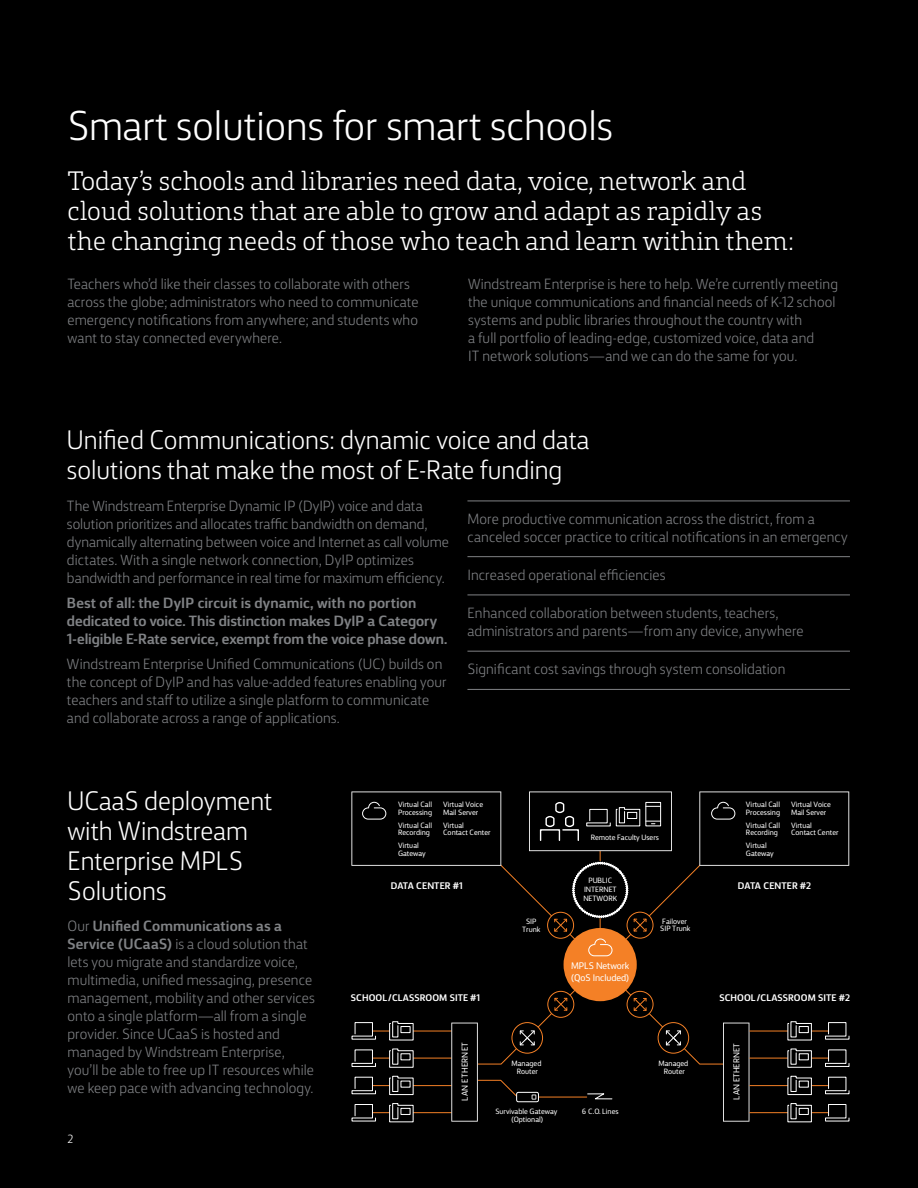
<style>
.page{position:relative;width:918px;height:1188px;background:#000}
.page>*{position:absolute;margin:0;border:0;box-sizing:border-box;transform-origin:0 0}
.Subhead_Light_28{font:300 42px "FS Silas Sans";color:#fff}
.Subhead_Slab_18{font:300 27px/30px "FS Silas Slab";color:#fff}
.Subhead_LIght_18_SA{font:300 27px/30px "FS Silas Sans";color:#fff}
.Body_10{font:300 15px/18px "FS Silas Sans";letter-spacing:.005em;color:#808285}
.Body_10_RB{font:300 15px/18px "FS Silas Sans";letter-spacing:.005em;color:#808285}
.Body_10-2{font:700 15px/18px "FS Silas Sans";color:#808285}
.Body_10_RA_RB{font:300 15px/18px "FS Silas Sans";letter-spacing:.005em;color:#808285}
.t1{font:300 12px "FS Silas Sans";color:#fff}
.t2{font:700 9.6px "FS Silas Sans";letter-spacing:.01em;color:#fff}
.t3{font:9.6px/11.6px "FS Silas Sans";letter-spacing:-.005em;color:#fff}
.t4{font:8.7px "FS Silas Sans";letter-spacing:.01em;color:#fff}
.t5{font:7.8px/7.8px "FS Silas Sans";color:#fff}
.s1{font-weight:700}
</style>
<div class="page">
<hr style="left:467px;top:501px;width:383px;height:1px;background:#808285">
<hr style="left:467px;top:556px;width:383px;height:1px;background:#808285">
<hr style="left:467px;top:595px;width:383px;height:1px;background:#808285">
<hr style="left:467px;top:651px;width:383px;height:1px;background:#808285">
<hr style="left:467px;top:689px;width:383px;height:1px;background:#808285">
<hr style="left:413px;top:1031px;width:39px;height:1px;background:#f48026">
<hr style="left:413px;top:1058px;width:39px;height:1px;background:#f48026">
<hr style="left:413px;top:1085px;width:39px;height:1px;background:#f48026">
<hr style="left:413px;top:1112px;width:39px;height:1px;background:#f48026">
<svg style="left:723px;top:1023px;width:26px;height:99px"></svg>
<hr style="left:534px;top:1097px;width:53px;height:1px;background:#f48026">
<svg style="left:477px;top:859px;width:229px;height:206px"></svg>
<div style="left:516px;top:1092px;width:23px;height:10px;border:1px solid #fff;border-radius:2px"></div>
<div style="left:548px;top:991px;width:26px;height:26px;background:#000;border-radius:50%"></div>
<div style="left:547px;top:991px;width:27px;height:27px;border:1px solid #f48026;border-radius:50%"></div>
<svg style="left:554px;top:997px;width:14px;height:14px"></svg>
<svg style="left:627px;top:991px;width:26px;height:26px"></svg>
<div style="left:627px;top:991px;width:27px;height:27px;border:1px solid #f48026;border-radius:50%"></div>
<svg style="left:633px;top:997px;width:14px;height:15px"></svg>
<svg style="left:512px;top:1023px;width:31px;height:30px"></svg>
<div style="left:511px;top:1022px;width:32px;height:32px;border:1px solid #f48026;border-radius:50%"></div>
<svg style="left:451px;top:1023px;width:85px;height:99px"></svg>
<div style="left:658px;top:1023px;width:31px;height:30px;background:#000;border-radius:50%"></div>
<div style="left:658px;top:1022px;width:31px;height:32px;border:1px solid #f48026;border-radius:50%"></div>
<svg style="left:665px;top:1030px;width:16px;height:16px"></svg>
<div style="left:564px;top:928px;width:73px;height:73px;background:#f48026;border-radius:50%"></div>
<div style="left:588px;top:944px;width:24px;height:12px;border:1px solid #fff;border-radius:6px"></div>
<svg style="left:351px;top:791px;width:150px;height:75px"></svg>
<div style="left:362px;top:807px;width:24px;height:13px;border:1px solid #fff;border-radius:6px"></div>
<svg style="left:699px;top:791px;width:150px;height:75px"></svg>
<div style="left:711px;top:807px;width:24px;height:13px;border:1px solid #fff;border-radius:6px"></div>
<svg style="left:587px;top:1093px;width:26px;height:7px"></svg>
<svg style="left:351px;top:1021px;width:63px;height:20px"></svg>
<div style="left:401px;top:1026px;width:10px;height:7px;border:1px solid #fff"></div>
<svg style="left:351px;top:1103px;width:63px;height:20px"></svg>
<div style="left:401px;top:1108px;width:10px;height:7px;border:1px solid #fff"></div>
<svg style="left:351px;top:1075px;width:63px;height:20px"></svg>
<svg style="left:351px;top:1048px;width:63px;height:20px"></svg>
<hr style="left:749px;top:1031px;width:39px;height:1px;background:#f48026">
<hr style="left:749px;top:1058px;width:39px;height:1px;background:#f48026">
<hr style="left:749px;top:1085px;width:39px;height:1px;background:#f48026">
<hr style="left:749px;top:1112px;width:39px;height:1px;background:#f48026">
<svg style="left:787px;top:1021px;width:63px;height:20px"></svg>
<div style="left:799px;top:1026px;width:10px;height:7px;border:1px solid #fff"></div>
<svg style="left:787px;top:1103px;width:63px;height:20px"></svg>
<div style="left:799px;top:1108px;width:10px;height:7px;border:1px solid #fff"></div>
<svg style="left:787px;top:1075px;width:63px;height:20px"></svg>
<div style="left:799px;top:1081px;width:10px;height:7px;border:1px solid #fff"></div>
<svg style="left:787px;top:1048px;width:63px;height:20px"></svg>
<div style="left:799px;top:1053px;width:10px;height:7px;border:1px solid #fff"></div>
<svg style="left:529px;top:791px;width:143px;height:154px"></svg>
<h2 class="Subhead_Light_28" style="left:68px;top:93px;width:547px">Smart solutions for smart schools</h2>
<h3 class="Subhead_Slab_18" style="left:68px;top:163px;width:728px">Today’s schools and libraries need data, voice, network and cloud solutions that are able to grow and adapt as rapidly as the changing needs of those who teach and learn within them:</h3>
<p class="Body_10" style="left:68px;top:273px;width:353px">Teachers who’d like their classes to collaborate with others across the globe; administrators who need to communicate emergency notifications from anywhere; and students who want to stay connected everywhere.</p>
<p class="Body_10" style="left:468px;top:273px;width:372px">Windstream Enterprise is here to help. We’re currently meeting the unique communications and financial needs of K-12 school systems and public libraries throughout the country with<br>a full portfolio of leading-edge, customized voice, data and<br>IT network solutions—and we can do the same for you.</p>
<h4 class="Subhead_LIght_18_SA" style="left:67px;top:423px;width:524px">Unified Communications: dynamic voice and data solutions that make the most of E-Rate funding</h4>
<p class="Body_10" style="left:67px;top:496px;width:384px">The Windstream Enterprise Dynamic IP (DyIP) voice and data solution prioritizes and allocates traffic bandwidth on demand, dynamically alternating between voice and Internet as call volume dictates. With a single network connection, DyIP optimizes bandwidth and performance in real time for maximum efficiency.</p>
<p class="Body_10-2" style="left:67px;top:592px;width:382px">Best of all: the DyIP circuit is dynamic, with no portion dedicated to voice. This distinction makes DyIP a Category<br>1-eligible E-Rate service, exempt from the voice phase down.</p>
<p class="Body_10" style="left:67px;top:653px;width:381px">Windstream Enterprise Unified Communications (UC) builds on the concept of DyIP and has value-added features enabling your teachers and staff to utilize a single platform to communicate and collaborate across a range of applications.</p>
<p class="Body_10_RA_RB" style="left:467px;top:508px;width:382px">More productive communication across the district, from a canceled soccer practice to critical notifications in an emergency</p>
<p class="Body_10_RB" style="left:467px;top:565px;width:200px">Increased operational efficiencies</p>
<p class="Body_10_RB" style="left:467px;top:603px;width:338px">Enhanced collaboration between students, teachers, administrators and parents—from any device, anywhere</p>
<p class="Body_10_RB" style="left:467px;top:659px;width:319px">Significant cost savings through system consolidation</p>
<h4 class="Subhead_LIght_18_SA" style="left:68px;top:784px;width:206px">UCaaS deployment with Windstream<br>Enterprise MPLS<br>Solutions</h4>
<p class="Body_10" style="left:68px;top:916px;width:249px">Our <span class="s1">Unified Communications as a Service (UCaaS)</span> is a cloud solution that lets you migrate and standardize voice, multimedia, unified messaging, presence management, mobility and other services onto a single platform—all from a single provider. Since UCaaS is hosted and managed by Windstream Enterprise, you’ll be able to free up IT resources while we keep pace with advancing technology.</p>
<p class="t1" style="left:68px;top:1130px;width:7px">2</p>
<p class="t5" style="left:398px;top:800px;width:36px">Virtual Call<br>Processing</p>
<p class="t5" style="left:398px;top:820px;width:36px">Virtual Call<br>Recording</p>
<p class="t5" style="left:398px;top:841px;width:29px">Virtual<br>Gateway</p>
<p class="t5" style="left:443px;top:800px;width:41px">Virtual Voice<br>Mail Server</p>
<p class="t5" style="left:443px;top:820px;width:49px">Virtual<br>Contact Center</p>
<p class="t5" style="left:591px;top:833px;width:70px">Remote Faculty Users</p>
<p class="t5" style="left:746px;top:800px;width:36px">Virtual Call<br>Processing</p>
<p class="t5" style="left:746px;top:820px;width:36px">Virtual Call<br>Recording</p>
<p class="t5" style="left:746px;top:841px;width:29px">Virtual<br>Gateway</p>
<p class="t5" style="left:791px;top:800px;width:41px">Virtual Voice<br>Mail Server</p>
<p class="t5" style="left:791px;top:820px;width:49px">Virtual<br>Contact Center</p>
<p class="t2" style="left:391px;top:877px;width:73px">DATA CENTER #1</p>
<p class="t5" style="left:522px;top:917px;width:20px;text-align:center">SIP<br>Trunk</p>
<p class="t5" style="left:583px;top:875px;width:35px;line-height:9.3px;text-align:center">PUBLIC<br>INTERNET<br>NETWORK</p>
<p class="t2" style="left:738px;top:877px;width:75px">DATA CENTER #2</p>
<p class="t5" style="left:660px;top:916px;width:32px">Failover<br>SIP Trunk</p>
<p class="t3" style="left:571px;top:959px;width:60px">MPLS Network (QoS Included)</p>
<p class="t2" style="left:351px;top:989px;width:131px">SCHOOL/CLASSROOM SITE #1</p>
<p class="t2" style="left:719px;top:989px;width:132px">SCHOOL/CLASSROOM SITE #2</p>
<p class="t4" style="left:458px;top:1101px;width:60px;rotate:-90deg">LAN ETHERNET</p>
<p class="t5" style="left:512px;top:1059px;width:31px;text-align:center">Managed<br>Router</p>
<p class="t5" style="left:495px;top:1107px;width:64px;text-align:center">Survivable Gateway (Optional)</p>
<p class="t5" style="left:582px;top:1107px;width:38px">6 C.O. Lines</p>
<p class="t5" style="left:659px;top:1059px;width:31px;text-align:center">Managed<br>Router</p>
<p class="t4" style="left:730px;top:1100px;width:58px;rotate:-90deg">LAN ETHERNET</p>
</div>
